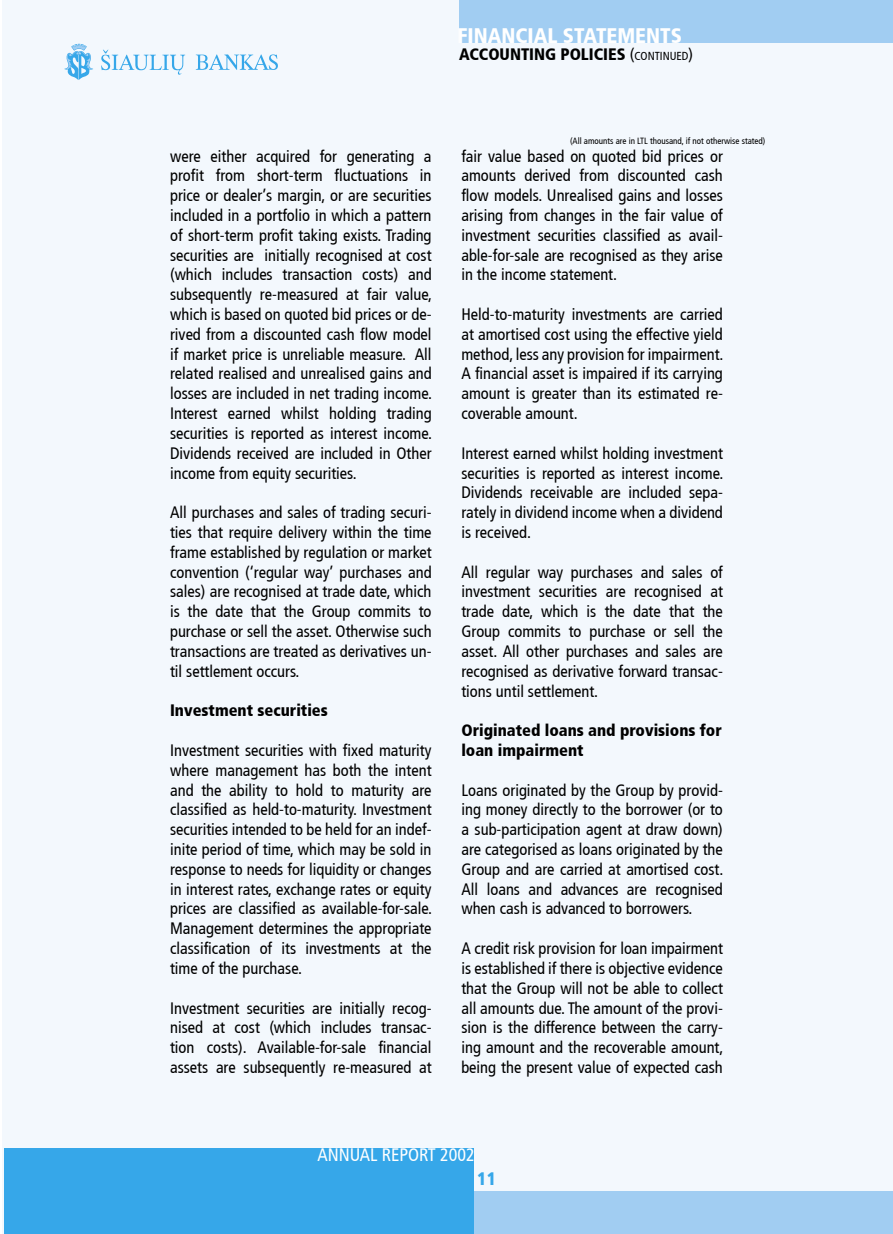
<style>
.page{position:relative;width:893px;height:1234px;background:#fff}
.page>*{position:absolute;margin:0;border:0;box-sizing:border-box;transform-origin:0 0}
.t1{font:21px "Frutiger Condensed LT Bold";color:#fff}
.t2{font:18px "Frutiger Condensed LT Normal";color:#fff}
.t3{font:18px "Frutiger Condensed LT Bold";color:#36a7e9}
.Visas{font:16.5px/19.8px "Frutiger Condensed LT Normal";color:#000;text-align:justify}
.Visas-2{font:16.5px/19.8px "Frutiger Condensed LT Bold";color:#000}
.Visas_Pav_didelis{font:16.5px "Frutiger Condensed LT Bold";color:#000}
.t4{font:9px "Frutiger Condensed LT Normal";color:#000}
.s1{font-family:"Frutiger Condensed LT Normal"}
.s2{font-family:"Frutiger Condensed LT Normal";font-size:11.55px}
</style>
<div class="page">
<div style="left:2px;top:0;width:891px;height:1233px;background:#f3f8fd"></div>
<div style="left:408px;top:1191px;width:485px;height:42px;background:#a1cdf2"></div>
<div style="left:4px;top:1148px;width:470px;height:85px;background:#36a7e9"></div>
<div style="left:459px;top:0;width:434px;height:43px;background:#a1cdf2"></div>
<svg style="left:196px;top:54px;width:82px;height:16px"></svg>
<svg style="left:101px;top:50px;width:84px;height:25px"></svg>
<svg style="left:64px;top:44px;width:29px;height:36px"></svg>
<p class="t1" style="left:458px;top:23px;width:226px">FINANCIAL STATEMENTS</p>
<p class="Visas_Pav_didelis" style="left:459px;top:44px;width:236px">ACCOUNTING POLICIES <span class="s1">(</span><span class="s2">CONTINUED</span><span class="s1">)</span></p>
<p class="Visas" style="left:170px;top:146px;width:264px">were either acquired for generating a profit from short-term fluctuations in price or dealer’s margin, or are securities included in a portfolio in which a pattern of short-term profit taking exists. Trading securities are initially recognised at cost (which includes transaction costs) and subsequently re-measured at fair value, which is based on quoted bid prices or de&shy;rived from a discounted cash flow model if market price is unreliable measure. All related realised and unrealised gains and losses are included in net trading income.<br>Interest earned whilst holding trading securities is reported as interest income.<br>Dividends received are included in Other income from equity securities.</p>
<p class="Visas" style="left:170px;top:502px;width:263px">All purchases and sales of trading securi&shy;ties that require delivery within the time frame established by regulation or market convention (‘regular way’ purchases and sales) are recognised at trade date, which is the date that the Group commits to purchase or sell the asset. Otherwise such transactions are treated as derivatives un&shy;til settlement occurs.</p>
<p class="Visas-2" style="left:170px;top:700px;width:159px">Investment securities</p>
<p class="Visas" style="left:170px;top:740px;width:264px">Investment securities with fixed maturity where management has both the intent and the ability to hold to maturity are classified as held-to-maturity. Investment securities intended to be held for an indef&shy;inite period of time, which may be sold in response to needs for liquidity or changes in interest rates, exchange rates or equity prices are classified as available-for-sale.<br>Management determines the appropriate classification of its investments at the time of the purchase.</p>
<p class="Visas" style="left:170px;top:997px;width:263px">Investment securities are initially recog&shy;nised at cost (which includes transac&shy;tion costs). Available-for-sale financial assets are subsequently re-measured at</p>
<p class="t4" style="left:570px;top:135px;width:197px">(All amounts are in LTL thousand, if not otherwise stated)</p>
<p class="Visas" style="left:461px;top:146px;width:263px">fair value based on quoted bid prices or amounts derived from discounted cash flow models. Unrealised gains and losses arising from changes in the fair value of investment securities classified as avail&shy;able-for-sale are recognised as they arise in the income statement.</p>
<p class="Visas" style="left:461px;top:304px;width:264px">Held-to-maturity investments are carried at amortised cost using the effective yield method, less any provision for impairment.<br>A financial asset is impaired if its carrying amount is greater than its estimated re&shy;coverable amount.</p>
<p class="Visas" style="left:461px;top:443px;width:264px">Interest earned whilst holding investment securities is reported as interest income.<br>Dividends receivable are included sepa&shy;rately in dividend income when a dividend is received.</p>
<p class="Visas" style="left:461px;top:562px;width:263px">All regular way purchases and sales of investment securities are recognised at trade date, which is the date that the Group commits to purchase or sell the asset. All other purchases and sales are recognised as derivative forward transac&shy;tions until settlement.</p>
<p class="Visas-2" style="left:461px;top:720px;width:262px">Originated loans and provisions for loan impairment</p>
<p class="Visas" style="left:461px;top:779px;width:264px">Loans originated by the Group by provid&shy;ing money directly to the borrower (or to a sub-participation agent at draw down) are categorised as loans originated by the Group and are carried at amortised cost.<br>All loans and advances are recognised when cash is advanced to borrowers.</p>
<p class="Visas" style="left:461px;top:938px;width:264px">A credit risk provision for loan impairment is established if there is objective evidence that the Group will not be able to collect all amounts due. The amount of the provi&shy;sion is the difference between the carry&shy;ing amount and the recoverable amount, being the present value of expected cash</p>
<p class="t2" style="left:318px;top:1144px;width:159px">ANNUAL REPORT 2002</p>
<p class="t3" style="left:477px;top:1167px;width:20px">11</p>
</div>
